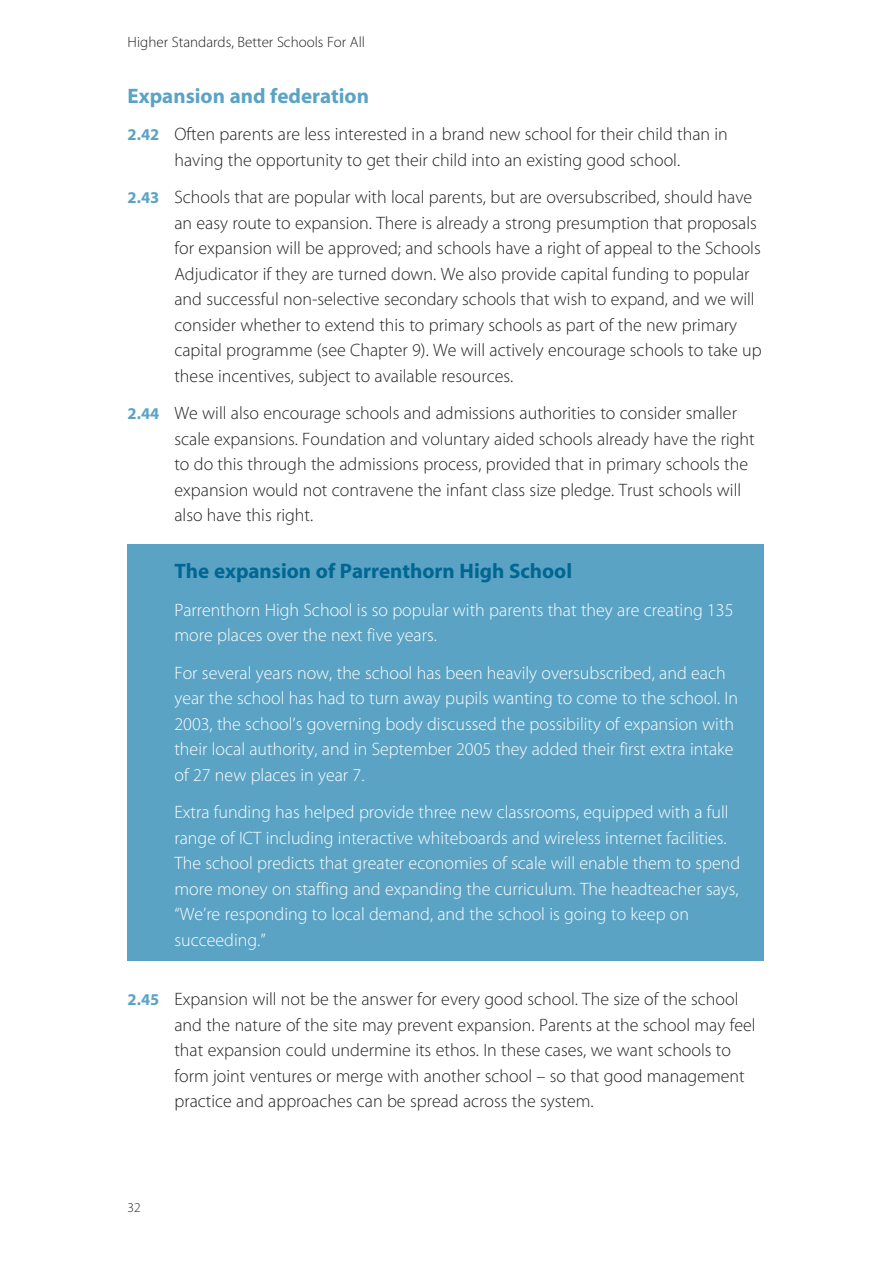
<style>
.page{position:relative;width:893px;height:1263px;background:#fff}
.page>*{position:absolute;margin:0;border:0;box-sizing:border-box;transform-origin:0 0}
.t1{font:21px "Myriad MM Bold";color:#006792}
.t2{font:21px "Myriad MM Bold";color:#5aa3c4}
.t3{font:18px/25.5px "Myriad MM Light";color:#231f20}
.t4{font:18px/25.5px "Myriad MM Light";color:#fff}
.t5{font:15px "Myriad MM Light";color:#231f20}
.t6{font:13.5px "Myriad MM Light";color:#231f20}
.s1{font-family:"Myriad MM Bold";font-size:16.5px;color:#5aa3c4}
</style>
<div class="page">
<div style="left:128px;top:544px;width:636px;height:417px;background:#5aa3c4"></div>
<p class="t5" style="left:128px;top:36px;width:239px">Higher Standards, Better Schools For All</p>
<p class="t2" style="left:128px;top:88px;width:243px">Expansion and federation</p>
<p class="t3" style="left:128px;top:123px;width:601px;text-align:center"><span class="s1">2.42</span> Often parents are less interested in a brand new school for their child than in having the opportunity to get their child into an existing good school.</p>
<p class="t3" style="left:174px;top:186px;width:588px;text-indent:-47px"><span class="s1">2.43</span> Schools that are popular with local parents, but are oversubscribed, should have an easy route to expansion. There is already a strong presumption that proposals for expansion will be approved; and schools have a right of appeal to the Schools Adjudicator if they are turned down. We also provide capital funding to popular and successful non-selective secondary schools that wish to expand, and we will consider whether to extend this to primary schools as part of the new primary capital programme (see Chapter 9). We will actively encourage schools to take up these incentives, subject to available resources.</p>
<p class="t3" style="left:174px;top:402px;width:582px;text-indent:-47px"><span class="s1">2.44</span> We will also encourage schools and admissions authorities to consider smaller scale expansions. Foundation and voluntary aided schools already have the right to do this through the admissions process, provided that in primary schools the expansion would not contravene the infant class size pledge. Trust schools will also have this right.</p>
<p class="t1" style="left:174px;top:563px;width:399px">The expansion of Parrenthorn High School</p>
<p class="t4" style="left:174px;top:598px;width:560px">Parrenthorn High School is so popular with parents that they are creating 135 more places over the next five years.</p>
<p class="t4" style="left:174px;top:661px;width:565px">For several years now, the school has been heavily oversubscribed, and each year the school has had to turn away pupils wanting to come to the school. In 2003, the school’s governing body discussed the possibility of expansion with their local authority, and in September 2005 they added their first extra intake of 27 new places in year 7.</p>
<p class="t4" style="left:174px;top:801px;width:567px">Extra funding has helped provide three new classrooms, equipped with a full range of ICT including interactive whiteboards and wireless internet facilities.<br>The school predicts that greater economies of scale will enable them to spend more money on staffing and expanding the curriculum. The headteacher says, “We’re responding to local demand, and the school is going to keep on succeeding.”</p>
<p class="t3" style="left:174px;top:988px;width:582px;text-indent:-47px"><span class="s1">2.45</span> Expansion will not be the answer for every good school. The size of the school and the nature of the site may prevent expansion. Parents at the school may feel that expansion could undermine its ethos. In these cases, we want schools to form joint ventures or merge with another school – so that good management practice and approaches can be spread across the system.</p>
<p class="t6" style="left:128px;top:1202px;width:15px">32</p>
</div>
